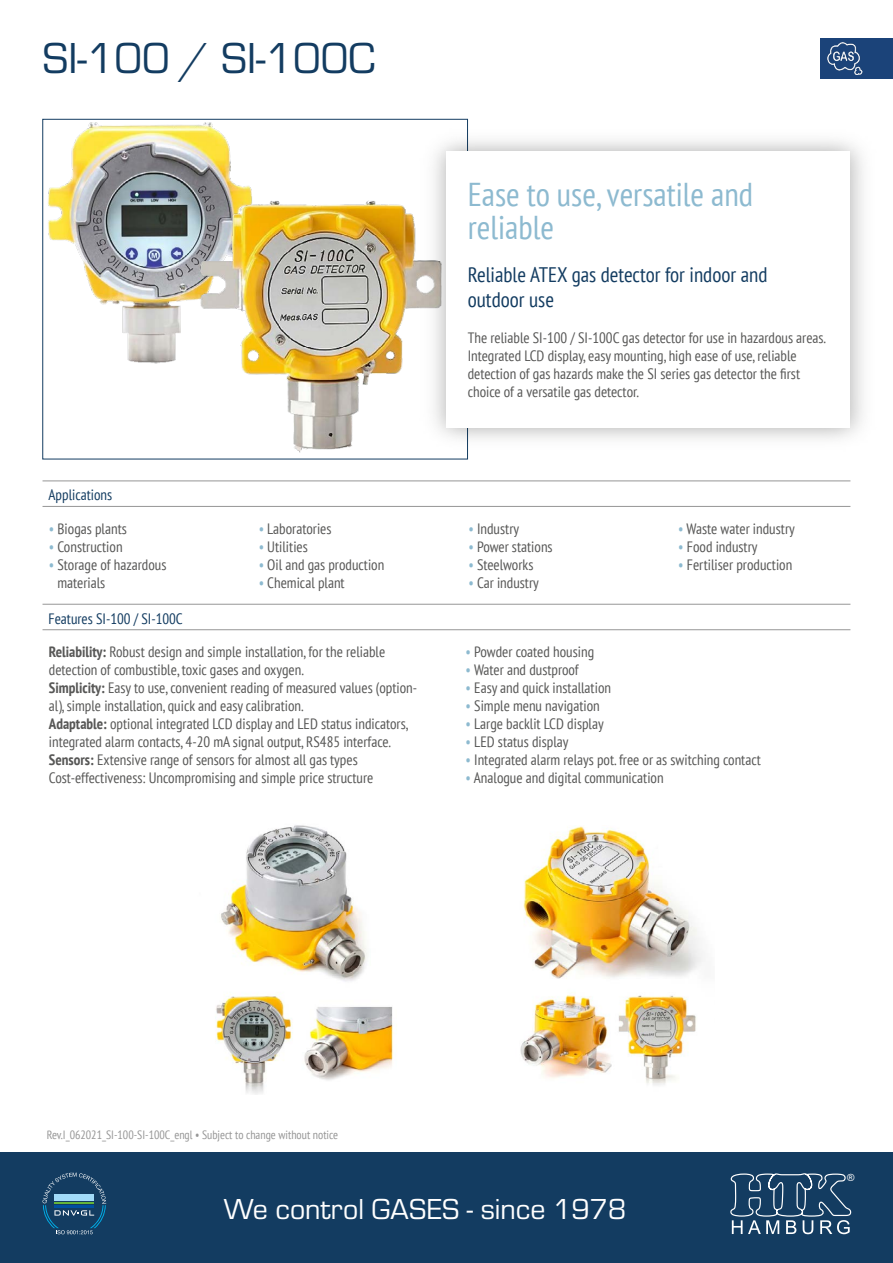
<style>
.page{position:relative;width:893px;height:1263px;background:#fff}
.page>*{position:absolute;margin:0;border:0;box-sizing:border-box;transform-origin:0 0}
.t1{font:45px "Eurostile";color:#133c61}
.t2{font:condensed 33px/33px "PT Sans";color:#8dbad0}
.t3{font:30px "Eurostile";color:#fff}
.t4{font:condensed 21px/25.2px "PT Sans";color:#133c61}
.t5{font:condensed 15px/18px "PT Sans";color:#575756}
.t6{font:condensed 15px "PT Sans";color:#133c61}
.t7{font:condensed 12px "PT Sans";color:#969696}
.t8{font:9.9px "Arial";color:#fff}
.s1{color:#8dbad0}
.s2{font-weight:700}
</style>
<div class="page">
<div style="left:821px;top:38px;width:72px;height:41px;background:#1b4379"></div>
<img style="left:827px;top:43px;width:35px;height:31px">
<div style="left:0;top:1152px;width:893px;height:111px;background:#133c61"></div>
<svg style="left:43px;top:1172px;width:63px;height:62px"></svg>
<svg style="left:730px;top:1173px;width:122px;height:61px"></svg>
<img style="left:520px;top:826px;width:183px;height:259px">
<img style="left:216px;top:825px;width:178px;height:269px">
<img style="left:48px;top:122px;width:183px;height:242px">
<img style="left:175px;top:176px;width:240px;height:277px">
<img style="left:415px;top:123px;width:449px;height:332px">
<div style="left:446px;top:151px;width:404px;height:276px;background:#fff"></div>
<hr style="left:43px;top:480px;width:807px;height:1px;background:#969696">
<hr style="left:43px;top:506px;width:807px;height:1px;background:#969696">
<hr style="left:43px;top:604px;width:807px;height:1px;background:#969696">
<hr style="left:43px;top:629px;width:807px;height:1px;background:#969696">
<h1 class="t1" style="left:43px;top:34px;width:335px">SI-100 / SI-100C</h1>
<p class="t6" style="left:49px;top:485px;width:65px">Applications</p>
<p class="t5" style="left:49px;top:519px;width:79px"><span class="s1">•</span> Biogas plants</p>
<p class="t5" style="left:49px;top:537px;width:75px"><span class="s1">•</span> Construction</p>
<p class="t5" style="left:57px;top:555px;width:111px;text-indent:-9px"><span class="s1">•</span> Storage of hazardous materials</p>
<p class="t6" style="left:49px;top:609px;width:136px">Features SI-100 / SI-100C</p>
<p class="t5" style="left:259px;top:519px;width:74px"><span class="s1">•</span> Laboratories</p>
<p class="t5" style="left:259px;top:537px;width:51px"><span class="s1">•</span> Utilities</p>
<p class="t5" style="left:259px;top:555px;width:127px"><span class="s1">•</span> Oil and gas production</p>
<p class="t5" style="left:259px;top:573px;width:88px"><span class="s1">•</span> Chemical plant</p>
<p class="t5" style="left:49px;top:643px;width:370px"><span class="s2">Reliability:</span> Robust design and simple installation, for the reliable detection of combustible, toxic gases and oxygen.<br><span class="s2">Simplicity:</span> Easy to use, convenient reading of measured values (option&shy;al), simple installation, quick and easy calibration.<br><span class="s2">Adaptable:</span> optional integrated LCD display and LED status indicators, integrated alarm contacts, 4-20 mA signal output, RS485 interface.<br><span class="s2">Sensors:</span> Extensive range of sensors for almost all gas types Cost-effectiveness: Uncompromising and simple price structure</p>
<h2 class="t2" style="left:468px;top:177px;width:287px">Ease to use, versatile and reliable</h2>
<h3 class="t4" style="left:468px;top:262px;width:301px">Reliable ATEX gas detector for indoor and outdoor use</h3>
<p class="t5" style="left:468px;top:329px;width:360px">The reliable SI-100 / SI-100C gas detector for use in hazardous areas.<br>Integrated LCD display, easy mounting, high ease of use, reliable detection of gas hazards make the SI series gas detector the first choice of a versatile gas detector.</p>
<p class="t5" style="left:468px;top:519px;width:52px"><span class="s1">•</span> Industry</p>
<p class="t5" style="left:468px;top:537px;width:86px"><span class="s1">•</span> Power stations</p>
<p class="t5" style="left:468px;top:555px;width:67px"><span class="s1">•</span> Steelworks</p>
<p class="t5" style="left:468px;top:573px;width:72px"><span class="s1">•</span> Car industry</p>
<p class="t5" style="left:678px;top:519px;width:118px"><span class="s1">•</span> Waste water industry</p>
<p class="t5" style="left:678px;top:537px;width:81px"><span class="s1">•</span> Food industry</p>
<p class="t5" style="left:678px;top:555px;width:116px"><span class="s1">•</span> Fertiliser production</p>
<p class="t5" style="left:466px;top:643px;width:130px"><span class="s1">•</span> Powder coated housing</p>
<p class="t5" style="left:466px;top:661px;width:115px"><span class="s1">•</span> Water and dustproof</p>
<p class="t5" style="left:466px;top:679px;width:147px"><span class="s1">•</span> Easy and quick installation</p>
<p class="t5" style="left:466px;top:697px;width:136px"><span class="s1">•</span> Simple menu navigation</p>
<p class="t5" style="left:466px;top:715px;width:140px"><span class="s1">•</span> Large backlit LCD display</p>
<p class="t5" style="left:466px;top:733px;width:104px"><span class="s1">•</span> LED status display</p>
<p class="t5" style="left:466px;top:751px;width:297px"><span class="s1">•</span> Integrated alarm relays pot. free or as switching contact</p>
<p class="t5" style="left:466px;top:769px;width:200px"><span class="s1">•</span> Analogue and digital communication</p>
<p class="t7" style="left:47px;top:1127px;width:293px">Rev.I_062021_SI-100-SI-100C_engl • Subject to change without notice</p>
<h3 class="t3" style="left:224px;top:1193px;width:404px">We control GASES - since 1978</h3>
<p class="t8" style="left:847px;top:1171px;width:9px">®</p>
</div>
